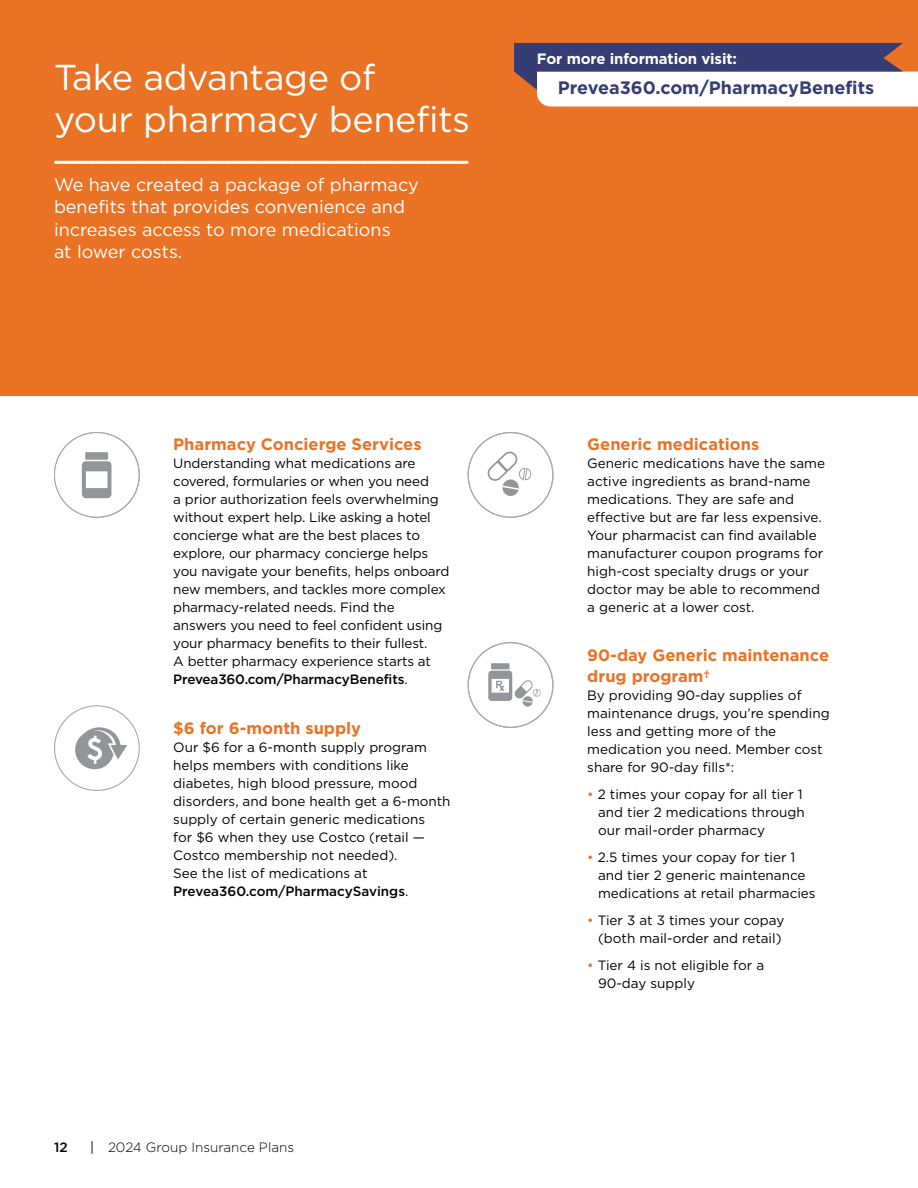
<style>
.page{position:relative;width:918px;height:1188px;background:#fff}
.page>*{position:absolute;margin:0;border:0;box-sizing:border-box;transform-origin:0 0}
.Headline_24_28{font:36px/42px "Gotham";letter-spacing:-.01em;color:#fff}
.Section_heading_rule_above_12_15{font:18px/22.5px "Gotham";color:#fff}
.CTA_11_13{font:700 18px "Gotham";color:#363c74}
.Body_subhead_9_12{font:700 16.5px/21px "Gotham";color:#ea7225}
.Body_9_12{font:700 15px "Gotham";letter-spacing:-.01em;color:#fff}
.Body_9_12-2{font:13.5px/18px "Gotham";letter-spacing:-.01em;color:#000}
.Body_subhead_9_12-2{font:13.5px/18px "Gotham";color:#000}
.t1{font:300 13.5px "Gotham";color:#000}
.t2{font:500 13.5px "Gotham";color:#000}
.s1{font-weight:500}
.s2{font-weight:400}
.s3{color:#ea7225}
</style>
<div class="page">
<div style="left:0;top:0;width:918px;height:396px;background:#ea7225"></div>
<div style="left:491px;top:663px;width:19px;height:6px;background:#939598"></div>
<svg style="left:488px;top:671px;width:53px;height:36px"></svg>
<svg style="left:487px;top:451px;width:45px;height:45px"></svg>
<svg style="left:75px;top:727px;width:52px;height:42px"></svg>
<svg style="left:82px;top:461px;width:29px;height:37px"></svg>
<div style="left:85px;top:452px;width:23px;height:8px;background:#939598"></div>
<hr style="left:56px;top:161px;width:410px;height:3px;background:#fff">
<svg style="left:64px;top:161px;width:403px;height:3px"></svg>
<svg style="left:514px;top:43px;width:404px;height:64px;background:#a7a2b5"></svg>
<p class="Headline_24_28" style="left:54px;top:55px;width:418px">Take advantage of<br>your pharmacy benefits</p>
<p class="Section_heading_rule_above_12_15" style="left:54px;top:173px;width:366px">We have created a package of pharmacy benefits that provides convenience and increases access to more medications<br>at lower costs.</p>
<p class="Body_9_12" style="left:537px;top:48px;width:201px">For more information visit:</p>
<p class="CTA_11_13" style="left:558px;top:76px;width:318px">Prevea360.com/PharmacyBenefits</p>
<p class="Body_subhead_9_12" style="left:173px;top:434px;width:250px">Pharmacy Concierge Services</p>
<p class="Body_9_12-2" style="left:173px;top:454px;width:278px">Understanding what medications are covered, formularies or when you need<br>a prior authorization feels overwhelming without expert help. Like asking a hotel concierge what are the best places to explore, our pharmacy concierge helps you navigate your benefits, helps onboard new members, and tackles more complex pharmacy-related needs. Find the answers you need to feel confident using your pharmacy benefits to their fullest.<br>A better pharmacy experience starts at <span class="s1">Prevea360.com/PharmacyBenefits</span>.</p>
<p class="Body_subhead_9_12" style="left:173px;top:718px;width:189px">$6 for 6-month supply</p>
<p class="Body_subhead_9_12-2" style="left:173px;top:738px;width:279px">Our $6 for a 6-month supply program helps members with conditions like diabetes, high blood pressure, mood disorders, and bone health get a 6-month supply of certain generic medications<br>for $6 when they use Costco (retail — Costco membership not needed).<br>See the list of medications at <span class="s1">Prevea360.com/PharmacySavings</span>.</p>
<p class="t2" style="left:54px;top:1138px;width:15px">12</p>
<p class="t1" style="left:90px;top:1139px;width:206px"><span class="s2">|</span> 2024 Group Insurance Plans</p>
<p class="Body_subhead_9_12" style="left:587px;top:434px;width:174px">Generic medications</p>
<p class="Body_9_12-2" style="left:587px;top:454px;width:239px">Generic medications have the same active ingredients as brand-name medications. They are safe and effective but are far less expensive.<br>Your pharmacist can find available manufacturer coupon programs for high-cost specialty drugs or your doctor may be able to recommend a generic at a lower cost.</p>
<p class="Body_subhead_9_12" style="left:587px;top:644px;width:243px">90-day Generic maintenance drug program†</p>
<p class="Body_9_12-2" style="left:587px;top:686px;width:244px">By providing 90-day supplies of maintenance drugs, you’re spending less and getting more of the medication you need. Member cost share for 90-day fills*:</p>
<p class="Body_9_12-2" style="left:598px;top:785px;width:208px;text-indent:-11px"><span class="s3">•</span> 2 times your copay for all tier 1 and tier 2 medications through our mail-order pharmacy</p>
<p class="Body_9_12-2" style="left:598px;top:848px;width:219px;text-indent:-11px"><span class="s3">•</span> 2.5 times your copay for tier 1 and tier 2 generic maintenance medications at retail pharmacies</p>
<p class="Body_9_12-2" style="left:587px;top:911px;width:199px;text-align:center"><span class="s3">•</span> Tier 3 at 3 times your copay (both mail-order and retail)</p>
<p class="Body_9_12-2" style="left:598px;top:956px;width:168px;text-indent:-11px"><span class="s3">•</span> Tier 4 is not eligible for a<br>90-day supply</p>
</div>
